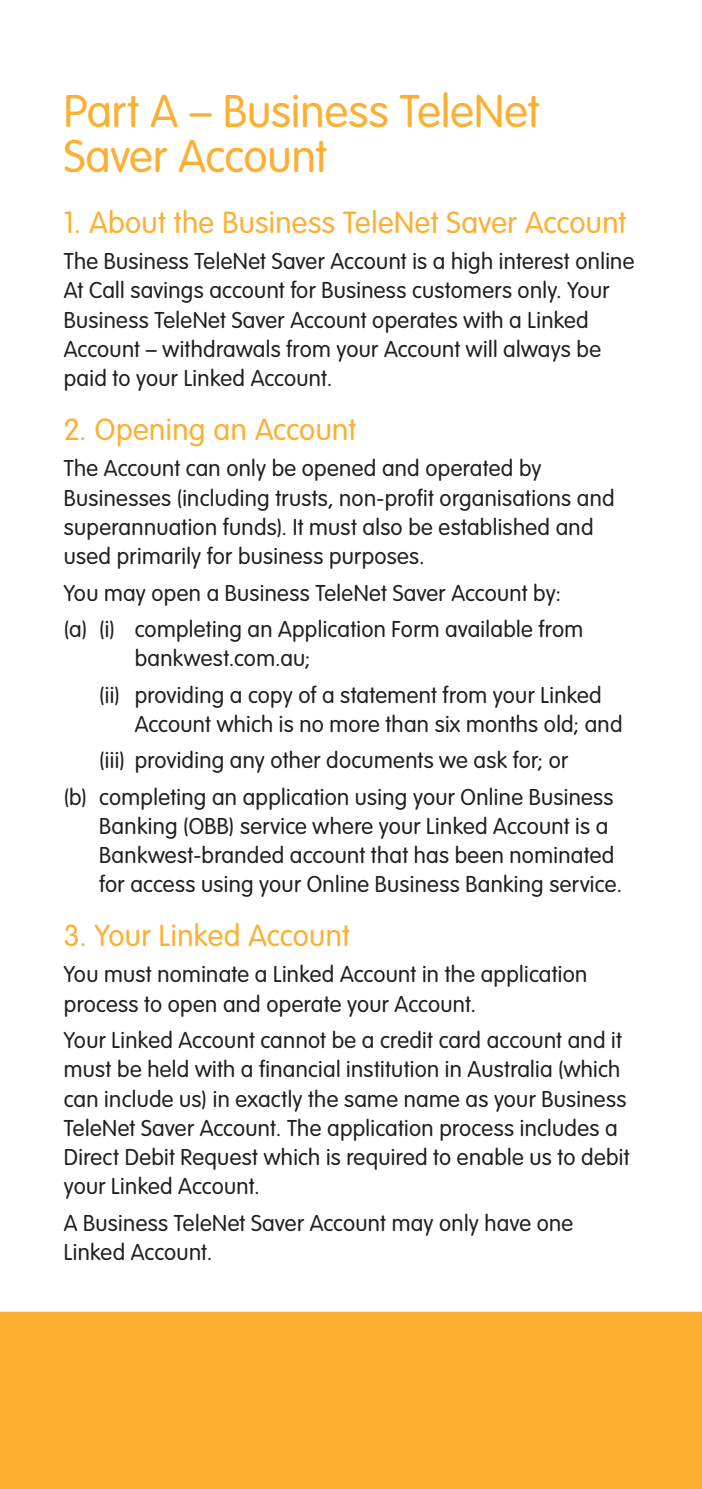
<style>
.page{position:relative;width:702px;height:1489px;background:#fff}
.page>*{position:absolute;margin:0;border:0;box-sizing:border-box;transform-origin:0 0}
.BW_Heading{font:300 45px/45px "Bankwest Rounded";color:#fbb033}
.BW_Sub_Heading{font:300 30px "Bankwest Rounded";letter-spacing:.01em;color:#fbb033}
.BW_Copy{font:300 22.5px/29.2px "Bankwest Rounded";letter-spacing:.015em;color:#231f20}
.BW__Copy{font:300 22.5px/29.2px "Bankwest Rounded";letter-spacing:.015em;color:#231f20}
</style>
<div class="page">
<div style="left:0;top:1311px;width:702px;height:177px;background:#fbb033"></div>
<p class="BW_Heading" style="left:64px;top:87px;width:477px">Part A – Business TeleNet<br>Saver Account</p>
<p class="BW_Sub_Heading" style="left:64px;top:203px;width:564px">1. About the Business TeleNet Saver Account</p>
<p class="BW_Copy" style="left:64px;top:246px;width:572px">The Business TeleNet Saver Account is a high interest online At Call savings account for Business customers only. Your Business TeleNet Saver Account operates with a Linked Account – withdrawals from your Account will always be paid to your Linked Account.</p>
<p class="BW_Sub_Heading" style="left:64px;top:410px;width:294px">2. Opening an Account</p>
<p class="BW_Copy" style="left:64px;top:453px;width:552px">The Account can only be opened and operated by Businesses (including trusts, non-profit organisations and superannuation funds). It must also be established and used primarily for business purposes.</p>
<p class="BW_Copy" style="left:64px;top:577px;width:498px">You may open a Business TeleNet Saver Account by:</p>
<p class="BW__Copy" style="left:135px;top:613px;width:450px;text-indent:-71px">(a) (i) completing an Application Form available from bankwest.com.au;</p>
<p class="BW__Copy" style="left:135px;top:679px;width:489px;text-indent:-35px">(ii) providing a copy of a statement from your Linked<br>Account which is no more than six months old; and</p>
<p class="BW__Copy" style="left:99px;top:744px;width:470px">(iii) providing any other documents we ask for; or</p>
<p class="BW__Copy" style="left:99px;top:781px;width:524px;text-indent:-35px">(b) completing an application using your Online Business Banking (OBB) service where your Linked Account is a Bankwest-branded account that has been nominated for access using your Online Business Banking service.</p>
<p class="BW_Sub_Heading" style="left:64px;top:916px;width:287px">3. Your Linked Account</p>
<p class="BW_Copy" style="left:64px;top:959px;width:525px">You must nominate a Linked Account in the application process to open and operate your Account.</p>
<p class="BW_Copy" style="left:64px;top:1024px;width:567px">Your Linked Account cannot be a credit card account and it must be held with a financial institution in Australia (which can include us) in exactly the same name as your Business TeleNet Saver Account. The application process includes a Direct Debit Request which is required to enable us to debit your Linked Account.</p>
<p class="BW_Copy" style="left:64px;top:1207px;width:511px">A Business TeleNet Saver Account may only have one<br>Linked Account.</p>
</div>
